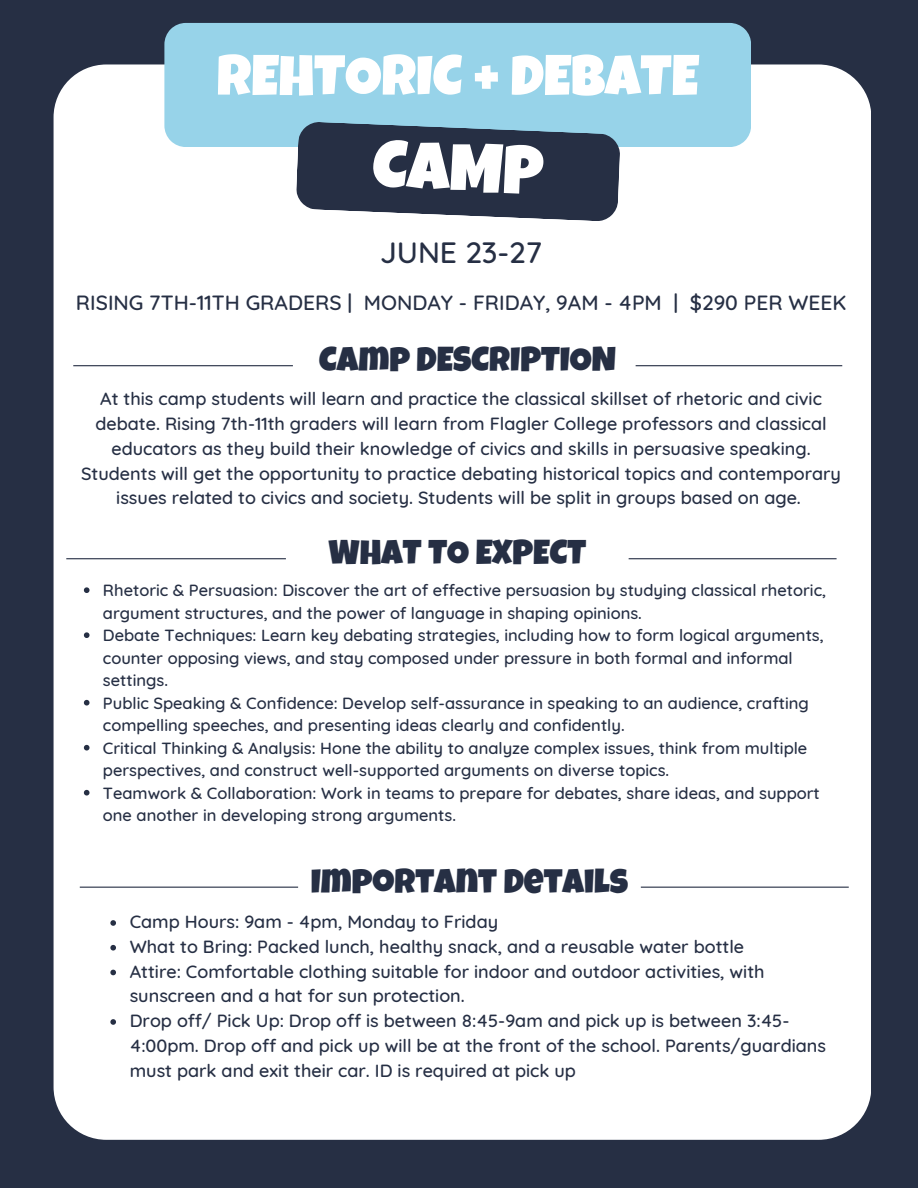
<style>
.page{position:relative;width:918px;height:1188px;background:#262f44}
.page>*{position:absolute;margin:0;border:0;box-sizing:border-box;transform-origin:0 0}
.t1{font:67.5px "Luckiest Guy";color:#fff}
.t2{font:57px "Luckiest Guy";color:#fff}
.t3{font:34.5px "Luckiest Guy";color:#262f44}
.t4{font:500 30px "Quicksand";color:#262f44}
.t5{font:500 21px "Quicksand";color:#262f44}
.t6{font:500 18px/24.8px "Quicksand";color:#262f44}
.t7{font:500 16.5px/22.5px "Quicksand";color:#262f44}
</style>
<div class="page">
<div style="left:54px;top:64px;width:817px;height:1076px;background:#fff;border-radius:53px"></div>
<div style="left:164px;top:23px;width:587px;height:124px;background:#97d3e9"></div>
<svg style="left:296px;top:122px;width:324px;height:99px;background:#3d485c"></svg>
<hr style="left:641px;top:887px;width:208px;height:1px;background:#262f44">
<hr style="left:80px;top:887px;width:218px;height:1px;background:#262f44">
<svg style="left:110px;top:920px;width:6px;height:6px"></svg>
<svg style="left:110px;top:945px;width:6px;height:6px"></svg>
<svg style="left:110px;top:970px;width:6px;height:5px"></svg>
<svg style="left:110px;top:1019px;width:6px;height:6px"></svg>
<hr style="left:629px;top:558px;width:208px;height:1px;background:#262f44">
<hr style="left:66px;top:558px;width:220px;height:1px;background:#262f44">
<svg style="left:84px;top:587px;width:6px;height:6px"></svg>
<svg style="left:84px;top:632px;width:6px;height:6px"></svg>
<svg style="left:84px;top:700px;width:6px;height:6px"></svg>
<svg style="left:84px;top:745px;width:6px;height:6px"></svg>
<svg style="left:84px;top:790px;width:6px;height:6px"></svg>
<hr style="left:636px;top:365px;width:206px;height:1px;background:#262f44">
<hr style="left:73px;top:365px;width:220px;height:1px;background:#262f44">
<h1 class="t2" style="left:217px;top:55px;width:484px">REHTORIC + DEBATE</h1>
<h6 class="t1" style="left:374px;top:140px;width:172px;rotate:2deg">CAMP</h6>
<p class="t4" style="left:380px;top:233px;width:164px">JUNE 23-27</p>
<p class="t5" style="left:76px;top:289px;width:772px">RISING 7TH-11TH GRADERS | MONDAY - FRIDAY, 9AM - 4PM | $290 PER WEEK</p>
<h5 class="t3" style="left:319px;top:347px;width:299px">CAMP DESCRIPTION</h5>
<p class="t6" style="left:81px;top:386px;width:761px;text-align:center">At this camp students will learn and practice the classical skillset of rhetoric and civic debate. Rising 7th-11th graders will learn from Flagler College professors and classical educators as they build their knowledge of civics and skills in persuasive speaking.<br>Students will get the opportunity to practice debating historical topics and contemporary issues related to civics and society. Students will be split in groups based on age.</p>
<p class="t3" style="left:328px;top:540px;width:259px">WHAT TO EXPECT</p>
<p class="t7" style="left:103px;top:579px;width:725px">Rhetoric &amp; Persuasion: Discover the art of effective persuasion by studying classical rhetoric, argument structures, and the power of language in shaping opinions.</p>
<p class="t7" style="left:103px;top:624px;width:722px">Debate Techniques: Learn key debating strategies, including how to form logical arguments, counter opposing views, and stay composed under pressure in both formal and informal settings.</p>
<p class="t7" style="left:103px;top:691px;width:707px">Public Speaking &amp; Confidence: Develop self-assurance in speaking to an audience, crafting compelling speeches, and presenting ideas clearly and confidently.</p>
<p class="t7" style="left:103px;top:736px;width:706px">Critical Thinking &amp; Analysis: Hone the ability to analyze complex issues, think from multiple perspectives, and construct well-supported arguments on diverse topics.</p>
<h3 class="t7" style="left:103px;top:781px;width:718px">Teamwork &amp; Collaboration: Work in teams to prepare for debates, share ideas, and support one another in developing strong arguments.</h3>
<h5 class="t3" style="left:311px;top:869px;width:319px">IMPORTANT DETAILS</h5>
<p class="t6" style="left:130px;top:909px;width:370px">Camp Hours: 9am - 4pm, Monday to Friday</p>
<p class="t6" style="left:130px;top:934px;width:616px">What to Bring: Packed lunch, healthy snack, and a reusable water bottle</p>
<p class="t6" style="left:130px;top:958px;width:636px">Attire: Comfortable clothing suitable for indoor and outdoor activities, with sunscreen and a hat for sun protection.</p>
<h4 class="t6" style="left:130px;top:1008px;width:698px">Drop off/ Pick Up: Drop off is between 8:45-9am and pick up is between 3:45-<br>4:00pm. Drop off and pick up will be at the front of the school. Parents/guardians must park and exit their car. ID is required at pick up</h4>
</div>
